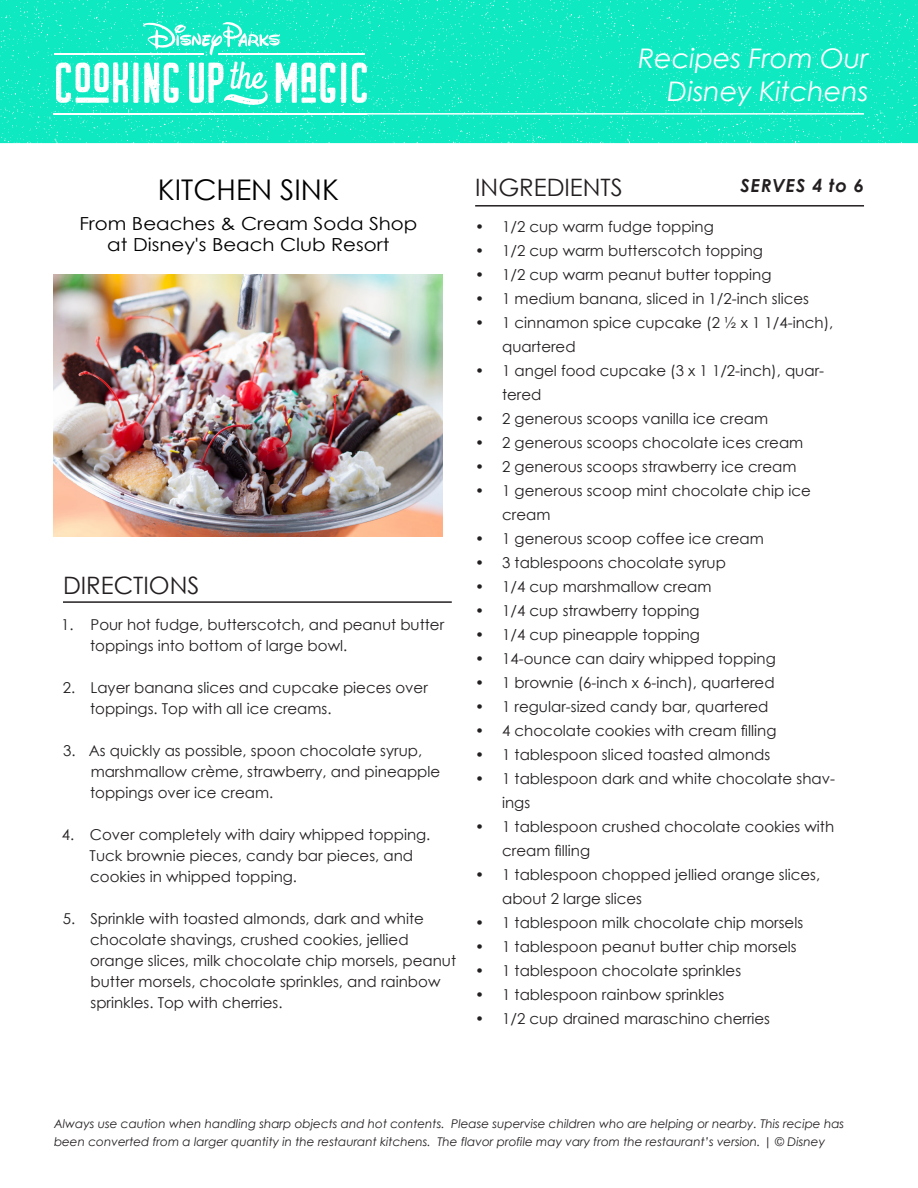
<style>
.page{position:relative;width:918px;height:1188px;background:#fff}
.page>*{position:absolute;margin:0;border:0;box-sizing:border-box;transform-origin:0 0}
.t1{font:28.5px "Century Gothic";color:#000}
.t2{font:italic 27px "Century Gothic";color:#fff}
.t3{font:24px "Century Gothic";color:#231f20}
.t4{font:18px "Century Gothic";color:#000;scale:1.1 1}
.t5{font:italic 700 18px "Century Gothic";letter-spacing:.05em;color:#231f20}
.t6{font:15px/21px "Century Gothic";color:#231f20}
.t7{font:italic 12px/18px "Century Gothic";color:#231f20}
</style>
<div class="page">
<svg style="left:0;top:0;width:918px;height:143px;background:#12e9c2"></svg>
<img style="left:54px;top:274px;width:389px;height:263px">
<svg style="left:276px;top:63px;width:59px;height:40px"></svg>
<svg style="left:341px;top:63px;width:5px;height:40px"></svg>
<svg style="left:352px;top:63px;width:15px;height:40px"></svg>
<svg style="left:56px;top:62px;width:123px;height:41px"></svg>
<svg style="left:189px;top:62px;width:79px;height:43px"></svg>
<svg style="left:143px;top:21px;width:137px;height:34px"></svg>
<hr style="left:218px;top:53px;width:146px;height:1px;background:#fff">
<hr style="left:54px;top:53px;width:150px;height:1px;background:#fff">
<hr style="left:54px;top:113px;width:313px;height:2px;background:#fff">
<hr style="left:475px;top:205px;width:389px;height:2px;background:#231f20">
<hr style="left:367px;top:113px;width:497px;height:2px;background:#fff">
<hr style="left:63px;top:601px;width:389px;height:2px;background:#231f20">
<p class="t2" style="left:638px;top:42px;width:232px">Recipes From Our</p>
<p class="t2" style="left:668px;top:74px;width:202px">Disney Kitchens</p>
<p class="t3" style="left:475px;top:171px;width:149px">INGREDIENTS</p>
<p class="t1" style="left:158px;top:169px;width:182px">KITCHEN SINK</p>
<p class="t5" style="left:741px;top:172px;width:125px">SERVES 4 to 6</p>
<p class="t4" style="left:79px;top:211px;width:309px">From Beaches &amp; Cream Soda Shop</p>
<p class="t4" style="left:107px;top:232px;width:258px">at Disney's Beach Club Resort</p>
<p class="t3" style="left:63px;top:569px;width:138px">DIRECTIONS</p>
<p class="t6" style="left:90px;top:614px;width:356px;text-indent:-29px">1. Pour hot fudge, butterscotch, and peanut butter toppings into bottom of large bowl.</p>
<p class="t6" style="left:90px;top:677px;width:339px;text-indent:-27px">2. Layer banana slices and cupcake pieces over toppings. Top with all ice creams.</p>
<p class="t6" style="left:90px;top:740px;width:352px;text-indent:-27px">3. As quickly as possible, spoon chocolate syrup, marshmallow crème, strawberry, and pineapple toppings over ice cream.</p>
<p class="t6" style="left:90px;top:824px;width:342px;text-indent:-28px">4. Cover completely with dairy whipped topping.<br>Tuck brownie pieces, candy bar pieces, and cookies in whipped topping.</p>
<p class="t6" style="left:90px;top:908px;width:367px;text-indent:-27px">5. Sprinkle with toasted almonds, dark and white chocolate shavings, crushed cookies, jellied orange slices, milk chocolate chip morsels, peanut butter morsels, chocolate sprinkles, and rainbow sprinkles. Top with cherries.</p>
<p class="t6" style="left:475px;top:216px;width:240px">• 1/2 cup warm fudge topping</p>
<p class="t6" style="left:475px;top:240px;width:289px">• 1/2 cup warm butterscotch topping</p>
<p class="t6" style="left:475px;top:264px;width:298px">• 1/2 cup warm peanut butter topping</p>
<p class="t6" style="left:475px;top:288px;width:335px">• 1 medium banana, sliced in 1/2-inch slices</p>
<p class="t6" style="left:502px;top:311px;width:333px;line-height:24px;text-indent:-27px">• 1 cinnamon spice cupcake (2 ½ x 1 1/4-inch), quartered</p>
<p class="t6" style="left:502px;top:359px;width:323px;line-height:24px;text-indent:-27px">• 1 angel food cupcake (3 x 1 1/2-inch), quar&shy;tered</p>
<p class="t6" style="left:475px;top:408px;width:295px">• 2 generous scoops vanilla ice cream</p>
<p class="t6" style="left:475px;top:432px;width:330px">• 2 generous scoops chocolate ices cream</p>
<p class="t6" style="left:475px;top:456px;width:323px">• 2 generous scoops strawberry ice cream</p>
<p class="t6" style="left:502px;top:479px;width:310px;line-height:24px;text-indent:-27px">• 1 generous scoop mint chocolate chip ice cream</p>
<p class="t6" style="left:475px;top:528px;width:290px">• 1 generous scoop coffee ice cream</p>
<p class="t6" style="left:475px;top:552px;width:252px">• 3 tablespoons chocolate syrup</p>
<p class="t6" style="left:475px;top:576px;width:238px">• 1/4 cup marshmallow cream</p>
<p class="t6" style="left:475px;top:600px;width:226px">• 1/4 cup strawberry topping</p>
<p class="t6" style="left:475px;top:624px;width:226px">• 1/4 cup pineapple topping</p>
<p class="t6" style="left:475px;top:648px;width:302px">• 14-ounce can dairy whipped topping</p>
<p class="t6" style="left:475px;top:672px;width:301px">• 1 brownie (6-inch x 6-inch), quartered</p>
<p class="t6" style="left:475px;top:696px;width:295px">• 1 regular-sized candy bar, quartered</p>
<p class="t6" style="left:475px;top:720px;width:303px">• 4 chocolate cookies with cream filling</p>
<p class="t6" style="left:475px;top:744px;width:297px">• 1 tablespoon sliced toasted almonds</p>
<p class="t6" style="left:502px;top:767px;width:334px;line-height:24px;text-indent:-27px">• 1 tablespoon dark and white chocolate shav&shy;ings</p>
<p class="t6" style="left:502px;top:815px;width:334px;line-height:24px;text-indent:-27px">• 1 tablespoon crushed chocolate cookies with cream filling</p>
<p class="t6" style="left:502px;top:863px;width:320px;line-height:24px;text-indent:-27px">• 1 tablespoon chopped jellied orange slices, about 2 large slices</p>
<p class="t6" style="left:475px;top:912px;width:330px">• 1 tablespoon milk chocolate chip morsels</p>
<p class="t6" style="left:475px;top:936px;width:323px">• 1 tablespoon peanut butter chip morsels</p>
<p class="t6" style="left:475px;top:960px;width:268px">• 1 tablespoon chocolate sprinkles</p>
<p class="t6" style="left:475px;top:984px;width:251px">• 1 tablespoon rainbow sprinkles</p>
<p class="t6" style="left:475px;top:1008px;width:296px">• 1/2 cup drained maraschino cherries</p>
<p class="t7" style="left:54px;top:1114px;width:792px">Always use caution when handling sharp objects and hot contents. Please supervise children who are helping or nearby. This recipe has been converted from a larger quantity in the restaurant kitchens. The flavor profile may vary from the restaurant’s version. | © Disney</p>
</div>
